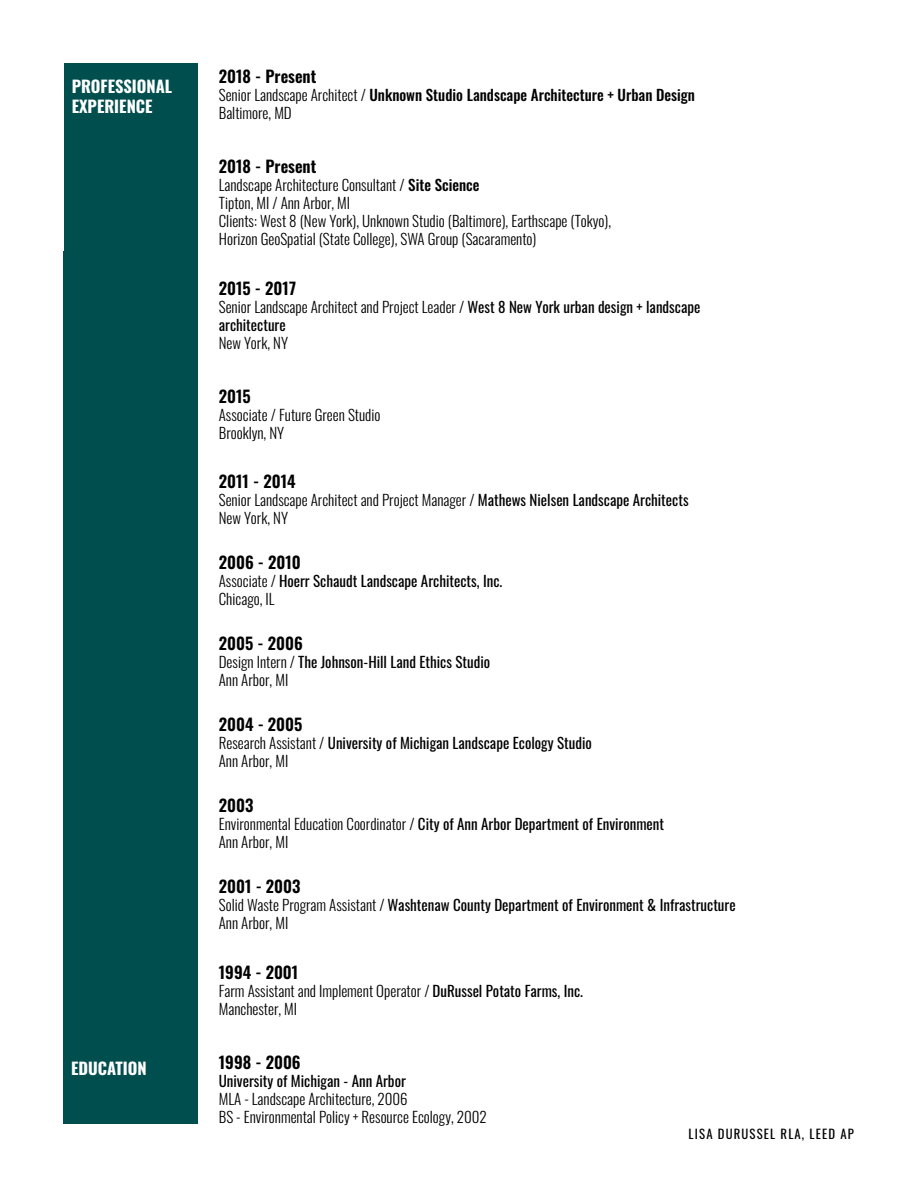
<style>
.page{position:relative;width:918px;height:1188px;background:#fff}
.page>*{position:absolute;margin:0;border:0;box-sizing:border-box;transform-origin:0 0}
.t1{font:600 16.5px "Oswald";color:#000}
.t2{font:700 16.5px/19.8px "Oswald";color:#fff}
.t3{font:300 15px/18px "Oswald";color:#000}
.t4{font:15px/18px "Oswald";color:#000}
.t5{font:500 15px/18px "Oswald";color:#000}
.t6{font:12.75px "Oswald";letter-spacing:.09em;color:#000}
.s1{font-weight:300}
.s2{font-weight:500}
.s3{font-weight:400}
</style>
<div class="page">
<div style="left:64px;top:64px;width:134px;height:1060px;background:#004e4e"></div>
<p class="t2" style="left:72px;top:77px;width:102px">PROFESSIONAL<br>EXPERIENCE</p>
<p class="t2" style="left:71px;top:1059px;width:77px">EDUCATION</p>
<p class="t1" style="left:219px;top:68px;width:99px">2018 - Present</p>
<p class="t5" style="left:219px;top:87px;width:478px"><span class="s1">Senior Landscape Architect /</span> Unknown Studio Landscape Architecture + Urban Design<br><span class="s1">Baltimore, MD</span></p>
<p class="t1" style="left:219px;top:158px;width:99px">2018 - Present</p>
<p class="t3" style="left:219px;top:175px;width:394px">Landscape Architecture Consultant / <span class="s2">Site Science<br></span>Tipton, MI / Ann Arbor, MI<br>Clients: West 8 (New York), Unknown Studio (Baltimore), Earthscape (Tokyo), Horizon GeoSpatial (State College), SWA Group (Sacaramento)</p>
<p class="t1" style="left:219px;top:280px;width:79px">2015 - 2017</p>
<p class="t4" style="left:219px;top:296px;width:483px"><span class="s1">Senior Landscape Architect and Project Leader /</span> West 8 New York urban design + landscape architecture</p>
<p class="t3" style="left:219px;top:332px;width:71px">New York, NY</p>
<p class="t1" style="left:219px;top:388px;width:34px">2015</p>
<p class="t3" style="left:219px;top:404px;width:163px">Associate / Future Green Studio<br>Brooklyn, NY</p>
<p class="t1" style="left:219px;top:473px;width:78px">2011 - 2014</p>
<p class="t3" style="left:219px;top:490px;width:471px">Senior Landscape Architect and Project Manager / <span class="s3">Mathews Nielsen Landscape Architects<br></span>New York, NY</p>
<p class="t1" style="left:219px;top:554px;width:84px">2006 - 2010</p>
<p class="t4" style="left:219px;top:571px;width:285px"><span class="s1">Associate /</span> Hoerr Schaudt Landscape Architects, Inc.<br><span class="s1">Chicago, IL</span></p>
<p class="t1" style="left:219px;top:635px;width:85px">2005 - 2006</p>
<p class="t4" style="left:219px;top:652px;width:273px"><span class="s1">Design Intern /</span> The Johnson-Hill Land Ethics Studio<br><span class="s1">Ann Arbor, MI</span></p>
<p class="t1" style="left:219px;top:716px;width:85px">2004 - 2005</p>
<p class="t4" style="left:219px;top:733px;width:375px"><span class="s1">Research Assistant /</span> University of Michigan Landscape Ecology Studio<br><span class="s1">Ann Arbor, MI</span></p>
<p class="t1" style="left:219px;top:797px;width:36px">2003</p>
<p class="t3" style="left:219px;top:814px;width:447px">Environmental Education Coordinator / <span class="s3">City of Ann Arbor Department of Environment<br></span>Ann Arbor, MI</p>
<p class="t1" style="left:219px;top:878px;width:83px">2001 - 2003</p>
<p class="t4" style="left:219px;top:895px;width:518px"><span class="s1">Solid Waste Program Assistant /</span> Washtenaw County Department of Environment &amp; Infrastructure<br><span class="s1">Ann Arbor, MI</span></p>
<p class="t1" style="left:219px;top:964px;width:81px">1994 - 2001</p>
<p class="t3" style="left:219px;top:980px;width:366px">Farm Assistant and Implement Operator / <span class="s3">DuRussel Potato Farms, Inc.<br></span>Manchester, MI</p>
<p class="t1" style="left:219px;top:1054px;width:83px">1998 - 2006</p>
<p class="t4" style="left:219px;top:1070px;width:189px">University of Michigan - Ann Arbor</p>
<p class="t3" style="left:219px;top:1088px;width:270px">MLA - Landscape Architecture, 2006<br>BS - Environmental Policy + Resource Ecology, 2002</p>
<p class="t6" style="left:689px;top:1123px;width:167px">LISA DURUSSEL RLA, LEED AP</p>
</div>
